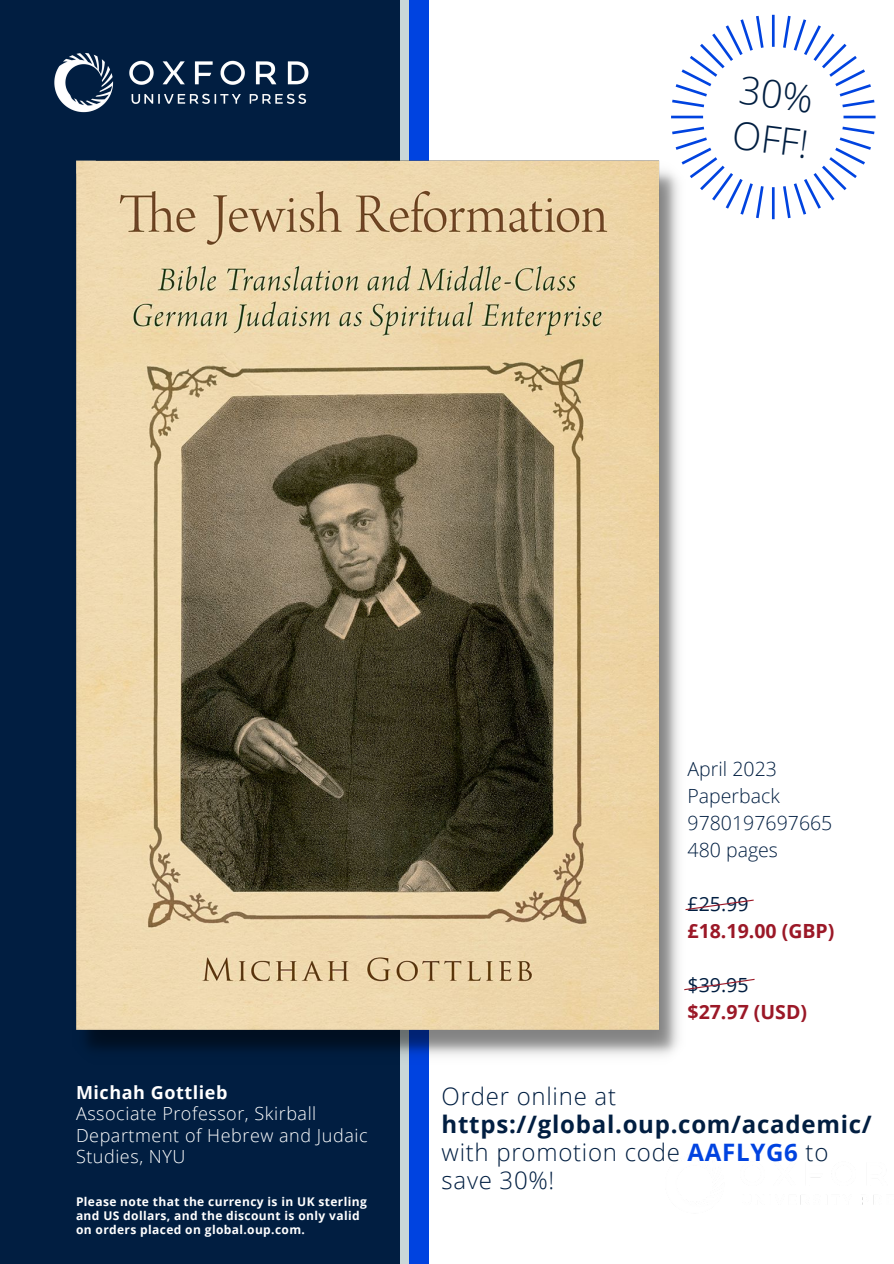
<style>
.page{position:relative;width:894px;height:1264px;background:#fff}
.page>*{position:absolute;margin:0;border:0;box-sizing:border-box;transform-origin:0 0}
.t1{font:300 37.95px/45.5px "Open Sans";color:#011e41}
.t2{font:700 24px/28.2px "Open Sans";letter-spacing:.03em;color:#011e41}
.t3{font:300 24px "Open Sans";letter-spacing:.03em;color:#011e41}
.t4{font:300 19.5px/27px "Open Sans";color:#011e41}
.t5{font:700 19.5px "Open Sans";color:#9b1827}
.t6{font:19.5px "Open Sans";color:#011e41}
.t7{font:300 18px/21.5px "Open Sans";letter-spacing:.03em;color:#fff}
.t8{font:700 18px "Open Sans";letter-spacing:.03em;color:#fff}
.t9{font:700 12px/14px "Open Sans";letter-spacing:.03em;color:#fff}
.s1{font-weight:300}
.s2{color:#0043e0}
</style>
<div class="page">
<div style="left:390px;top:0;width:19px;height:1263px;background:#cad7d8"></div>
<div style="left:0;top:0;width:399px;height:1263px;background:#011e41"></div>
<div style="left:409px;top:0;width:19px;height:1263px;background:#0043e0"></div>
<img style="left:76px;top:160px;width:609px;height:904px">
<img style="left:54px;top:53px;width:255px;height:60px">
<svg style="left:684px;top:898px;width:70px;height:12px"></svg>
<svg style="left:671px;top:15px;width:204px;height:204px"></svg>
<svg style="left:682px;top:978px;width:73px;height:12px"></svg>
<h1 class="t1" style="left:740px;top:66px;width:78px;rotate:7deg">30%<br>OFF!</h1>
<h3 class="t8" style="left:76px;top:1079px;width:153px">Michah Gottlieb</h3>
<h3 class="t7" style="left:76px;top:1102px;width:293px">Associate Professor, Skirball<br>Department of Hebrew and Judaic<br>Studies, NYU</h3>
<p class="t9" style="left:76px;top:1194px;width:292px">Please note that the currency is in UK sterling and US dollars, and the discount is only valid on orders placed on global.oup.com.</p>
<h3 class="t4" style="left:687px;top:754px;width:146px">April 2023<br>Paperback<br>9780197697665<br>480 pages</h3>
<h3 class="t6" style="left:687px;top:890px;width:62px">£25.99</h3>
<h3 class="t5" style="left:687px;top:917px;width:148px">£18.19.00 (GBP)</h3>
<h3 class="t6" style="left:687px;top:971px;width:62px">$39.95</h3>
<h3 class="t5" style="left:687px;top:998px;width:121px">$27.97 (USD)</h3>
<h2 class="t3" style="left:441px;top:1078px;width:176px">Order online at</h2>
<h2 class="t2" style="left:441px;top:1109px;width:431px">https://global.oup.com/academic/ <span class="s1">with promotion code</span> <span class="s2">AAFLYG6</span> <span class="s1">to save 30%!</span></h2>
</div>
